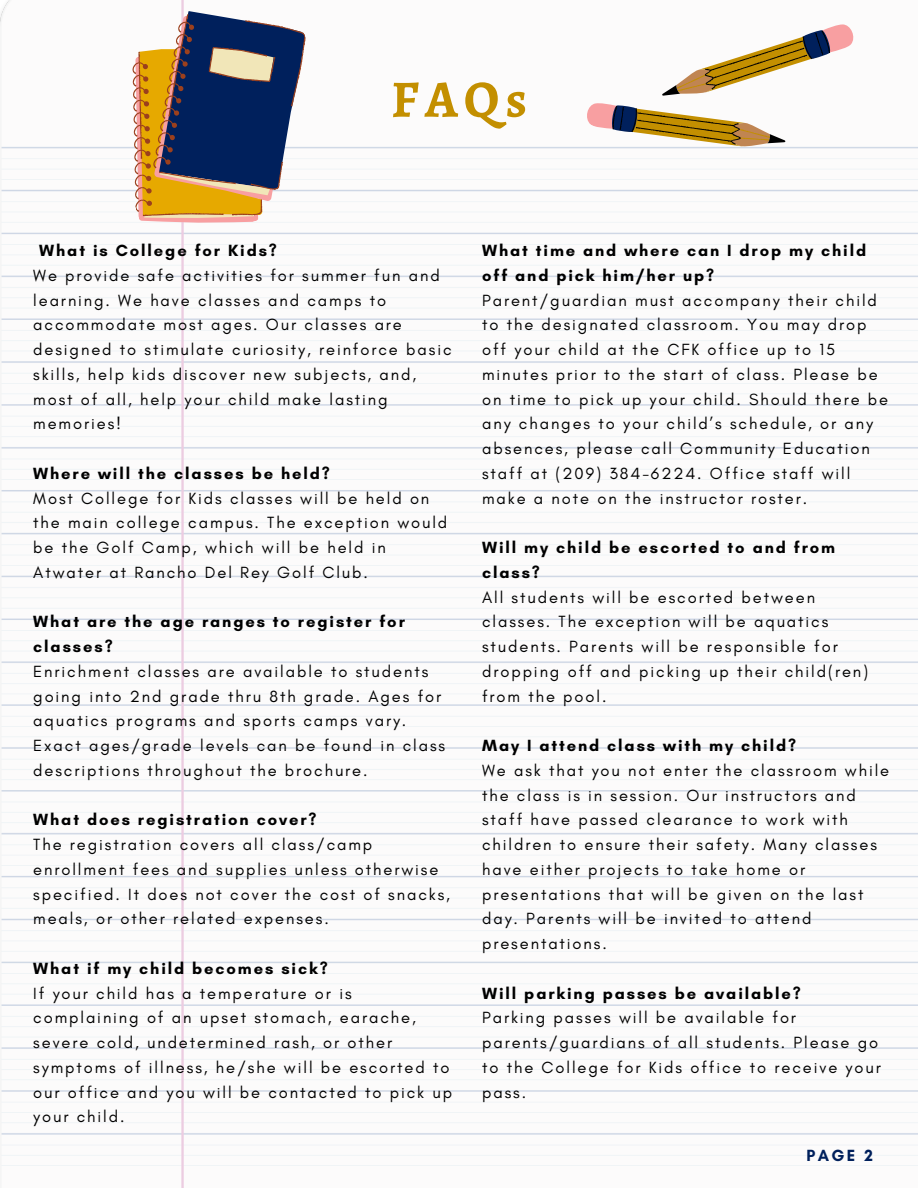
<style>
.page{position:relative;width:918px;height:1188px;background:#fff}
.page>*{position:absolute;margin:0;border:0;box-sizing:border-box;transform-origin:0 0}
.t1{font:700 52.5px "Alegreya";color:#c38f00}
.t2{font:16.5px/24.8px "Glacial Indifference";letter-spacing:.115em;color:#000}
.t3{font:700 16.5px/24.8px "Glacial Indifference";letter-spacing:.115em;color:#000}
.t4{font:700 16.5px "Glacial Indifference";color:#00205c}
</style>
<div class="page">
<img style="left:0;top:0;width:918px;height:1188px">
<svg style="left:85px;top:0;width:267px;height:249px"></svg>
<svg style="left:580px;top:0;width:281px;height:216px"></svg>
<svg style="left:606px;top:0;width:234px;height:203px"></svg>
<h1 class="t1" style="left:391px;top:63px;width:137px">FAQs</h1>
<p class="t3" style="left:39px;top:238px;width:239px">What is College for Kids?</p>
<p class="t2" style="left:33px;top:263px;width:420px">We provide safe activities for summer fun and learning. We have classes and camps to accommodate most ages. Our classes are designed to stimulate curiosity, reinforce basic skills, help kids discover new subjects, and, most of all, help your child make lasting memories!</p>
<p class="t3" style="left:33px;top:461px;width:298px">Where will the classes be held?</p>
<p class="t2" style="left:33px;top:486px;width:416px">Most College for Kids classes will be held on the main college campus. The exception would be the Golf Camp, which will be held in Atwater at Rancho Del Rey Golf Club.</p>
<p class="t3" style="left:33px;top:609px;width:373px">What are the age ranges to register for classes?</p>
<p class="t2" style="left:33px;top:659px;width:413px">Enrichment classes are available to students going into 2nd grade thru 8th grade. Ages for aquatics programs and sports camps vary.<br>Exact ages/grade levels can be found in class descriptions throughout the brochure.</p>
<p class="t3" style="left:33px;top:807px;width:285px">What does registration cover?</p>
<p class="t2" style="left:33px;top:832px;width:418px">The registration covers all class/camp enrollment fees and supplies unless otherwise specified. It does not cover the cost of snacks, meals, or other related expenses.</p>
<p class="t3" style="left:33px;top:956px;width:296px">What if my child becomes sick?</p>
<p class="t2" style="left:33px;top:981px;width:420px">If your child has a temperature or is complaining of an upset stomach, earache, severe cold, undetermined rash, or other symptoms of illness, he/she will be escorted to our office and you will be contacted to pick up your child.</p>
<p class="t3" style="left:482px;top:238px;width:386px">What time and where can I drop my child off and pick him/her up?</p>
<p class="t2" style="left:482px;top:288px;width:408px">Parent/guardian must accompany their child to the designated classroom. You may drop off your child at the CFK office up to 15 minutes prior to the start of class. Please be on time to pick up your child. Should there be any changes to your child’s schedule, or any absences, please call Community Education staff at (209) 384-6224. Office staff will make a note on the instructor roster.</p>
<p class="t3" style="left:482px;top:535px;width:355px">Will my child be escorted to and from class?</p>
<p class="t2" style="left:482px;top:585px;width:388px">All students will be escorted between classes. The exception will be aquatics students. Parents will be responsible for dropping off and picking up their child(ren) from the pool.</p>
<p class="t3" style="left:482px;top:733px;width:316px">May I attend class with my child?</p>
<p class="t2" style="left:482px;top:758px;width:409px">We ask that you not enter the classroom while the class is in session. Our instructors and staff have passed clearance to work with children to ensure their safety. Many classes have either projects to take home or presentations that will be given on the last day. Parents will be invited to attend presentations.</p>
<p class="t3" style="left:482px;top:981px;width:320px">Will parking passes be available?</p>
<p class="t2" style="left:482px;top:1005px;width:400px">Parking passes will be available for parents/guardians of all students. Please go to the College for Kids office to receive your pass.</p>
<p class="t4" style="left:806px;top:1145px;width:68px">PAGE 2</p>
</div>
